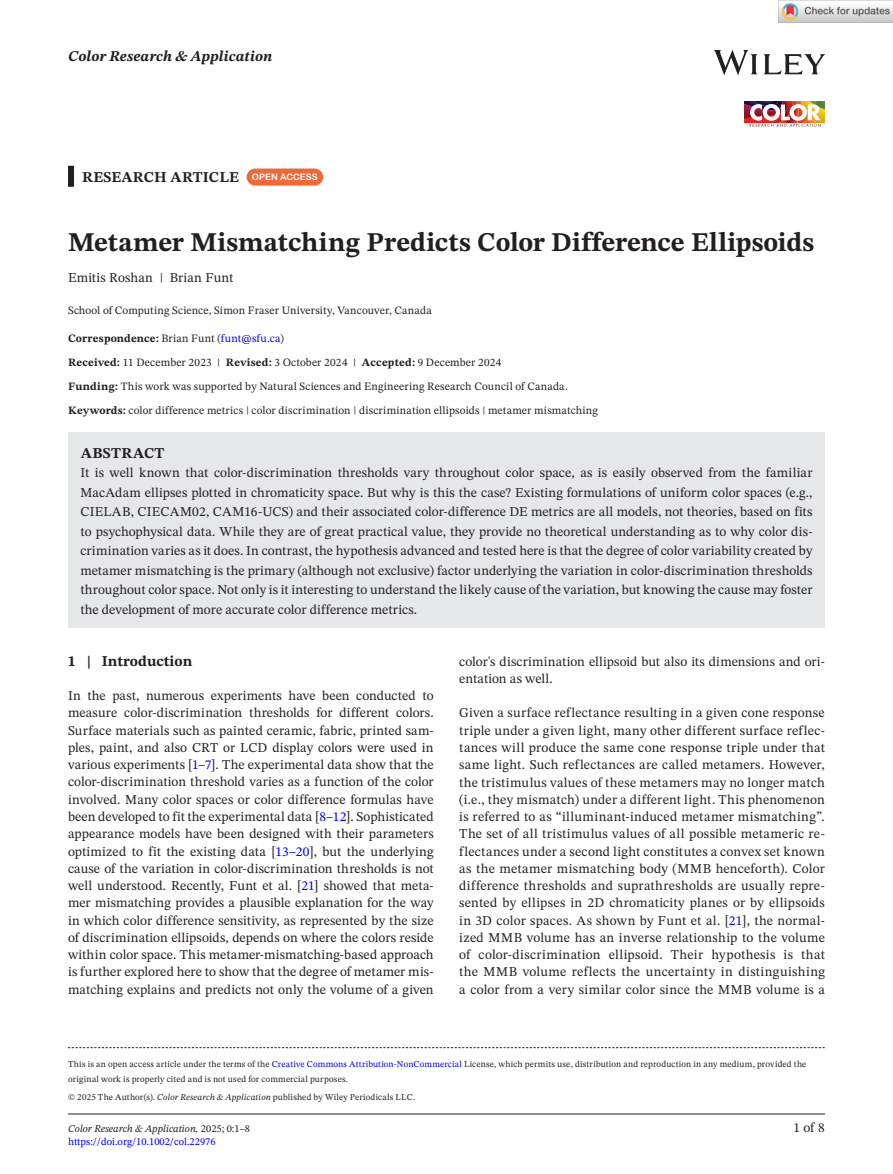
<style>
.page{position:relative;width:893px;height:1174px;background:#fff}
.page>*{position:absolute;margin:0;border:0;box-sizing:border-box;transform-origin:0 0}
.t1{font:700 27px "STIX Two Text";color:#231f20}
.t2{font:700 15px "STIX Two Text";letter-spacing:.01em;color:#231f20}
.t3{font:italic 700 15px "STIX Two Text";letter-spacing:.005em;color:#231f20}
.t4{font:13.5px/17.2px "STIX Two Text";letter-spacing:.01em;color:#231f20;text-align:justify}
.t5{font:11.25px/24px "STIX Two Text";letter-spacing:.015em;color:#231f20}
.t6{font:10.5px/12.6px "STIX Two Text";color:#00f}
.t7{font:9px/15px "STIX Two Text";letter-spacing:.02em;color:#231f20}
.s1{font-family:"Arial Rounded MT Bold";font-weight:400;font-size:9px;color:#fff}
.s2{font-weight:700}
.s3{color:#00f}
.s4{font-style:italic}
.s5{font-style:italic;color:#231f20}
.s6{color:#231f20}
</style>
<div class="page">
<hr style="left:68px;top:1113px;width:757px;height:1px;background:#231f20">
<img style="left:714px;top:51px;width:111px;height:23px">
<img style="left:745px;top:101px;width:80px;height:22px">
<svg style="left:750px;top:104px;width:71px;height:23px"></svg>
<div style="left:68px;top:166px;width:6px;height:21px;background:#231f20"></div>
<div style="left:68px;top:433px;width:757px;height:42px;background:#e6e7e9"></div>
<div style="left:68px;top:452px;width:757px;height:175px;background:#e6e7e9"></div>
<div style="left:247px;top:168px;width:76px;height:17px;background:#f16736;border-radius:9px"></div>
<svg style="left:68px;top:1047px;width:757px;height:1px"></svg>
<img style="left:779px;top:0;width:114px;height:23px">
<p class="t3" style="left:68px;top:46px;width:206px">Color Research &amp; Application</p>
<p class="t2" style="left:82px;top:166px;width:237px">RESEARCH ARTICLE <span class="s1">OPEN ACCESS</span></p>
<h1 class="t1" style="left:68px;top:222px;width:748px">Metamer Mismatching Predicts Color Difference Ellipsoids</h1>
<p class="t4" style="left:68px;top:269px;width:167px">Emitis Roshan | Brian Funt</p>
<p class="t5" style="left:68px;top:298px;width:365px">School of Computing Science, Simon Fraser University, Vancouver, Canada</p>
<p class="t5" style="left:68px;top:326px;width:501px"><span class="s2">Correspondence:</span> Brian Funt (<span class="s3">funt@sfu.ca</span>)<br><span class="s2">Received:</span> 11 December 2023 | <span class="s2">Revised:</span> 3 October 2024 | <span class="s2">Accepted:</span> 9 December 2024<br><span class="s2">Funding:</span> This work was supported by Natural Sciences and Engineering Research Council of Canada.</p>
<p class="t5" style="left:68px;top:398px;width:531px"><span class="s2">Keywords:</span> color difference metrics | color discrimination | discrimination ellipsoids | metamer mismatching</p>
<p class="t2" style="left:81px;top:442px;width:85px">ABSTRACT</p>
<p class="t4" style="left:80px;top:463px;width:734px;line-height:19.5px">It is well known that color-discrimination thresholds vary throughout color space, as is easily observed from the familiar MacAdam ellipses plotted in chromaticity space. But why is this the case? Existing formulations of uniform color spaces (e.g., CIELAB, CIECAM02, CAM16-UCS) and their associated color-difference DE metrics are all models, not theories, based on fits to psychophysical data. While they are of great practical value, they provide no theoretical understanding as to why color dis&shy;crimination varies as it does. In contrast, the hypothesis advanced and tested here is that the degree of color variability created by metamer mismatching is the primary (although not exclusive) factor underlying the variation in color-discrimination thresholds throughout color space. Not only is it interesting to understand the likely cause of the variation, but knowing the cause may foster the development of more accurate color difference metrics.</p>
<p class="t2" style="left:68px;top:650px;width:126px">1 | Introduction</p>
<p class="t4" style="left:68px;top:687px;width:367px">In the past, numerous experiments have been conducted to measure color-discrimination thresholds for different colors.<br>Surface materials such as painted ceramic, fabric, printed sam&shy;ples, paint, and also CRT or LCD display colors were used in various experiments [<span class="s3">1–7</span>]. The experimental data show that the color-discrimination threshold varies as a function of the color involved. Many color spaces or color difference formulas have been developed to fit the experimental data [<span class="s3">8–12</span>]. Sophisticated appearance models have been designed with their parameters optimized to fit the existing data [<span class="s3">13–20</span>], but the underlying cause of the variation in color-discrimination thresholds is not well understood. Recently, Funt et al. [<span class="s3">21</span>] showed that meta&shy;mer mismatching provides a plausible explanation for the way in which color difference sensitivity, as represented by the size of discrimination ellipsoids, depends on where the colors reside within color space. This metamer-mismatching-based approach is further explored here to show that the degree of metamer mis&shy;matching explains and predicts not only the volume of a given</p>
<p class="t4" style="left:459px;top:652px;width:367px">color's discrimination ellipsoid but also its dimensions and ori&shy;entation as well.</p>
<p class="t4" style="left:459px;top:704px;width:367px">Given a surface reflectance resulting in a given cone response triple under a given light, many other different surface reflec&shy;tances will produce the same cone response triple under that same light. Such reflectances are called metamers. However, the tristimulus values of these metamers may no longer match (i.e., they mismatch) under a different light. This phenomenon is referred to as “illuminant-induced metamer mismatching”.<br>The set of all tristimulus values of all possible metameric re&shy;flectances under a second light constitutes a convex set known as the metamer mismatching body (MMB henceforth). Color difference thresholds and suprathresholds are usually repre&shy;sented by ellipses in 2D chromaticity planes or by ellipsoids in 3D color spaces. As shown by Funt et al. [<span class="s3">21</span>], the normal&shy;ized MMB volume has an inverse relationship to the volume of color-discrimination ellipsoid. Their hypothesis is that the MMB volume reflects the uncertainty in distinguishing a color from a very similar color since the MMB volume is a</p>
<p class="t7" style="left:68px;top:1056px;width:740px">This is an open access article under the terms of the <span class="s3">Creative Commons Attribution-NonCommercial</span> License, which permits use, distribution and reproduction in any medium, provided the original work is properly cited and is not used for commercial purposes.</p>
<p class="t7" style="left:68px;top:1089px;width:349px">© 2025 The Author(s). <span class="s4">Color Research &amp; Application</span> published by Wiley Periodicals LLC.</p>
<p class="t6" style="left:68px;top:1122px;width:184px"><span class="s5">Color Research &amp; Application,</span> <span class="s6">2025; 0:1–8 </span>https://doi.org/10.1002/col.22976</p>
<p class="t4" style="left:793px;top:1119px;width:33px">1 of 8</p>
</div>
